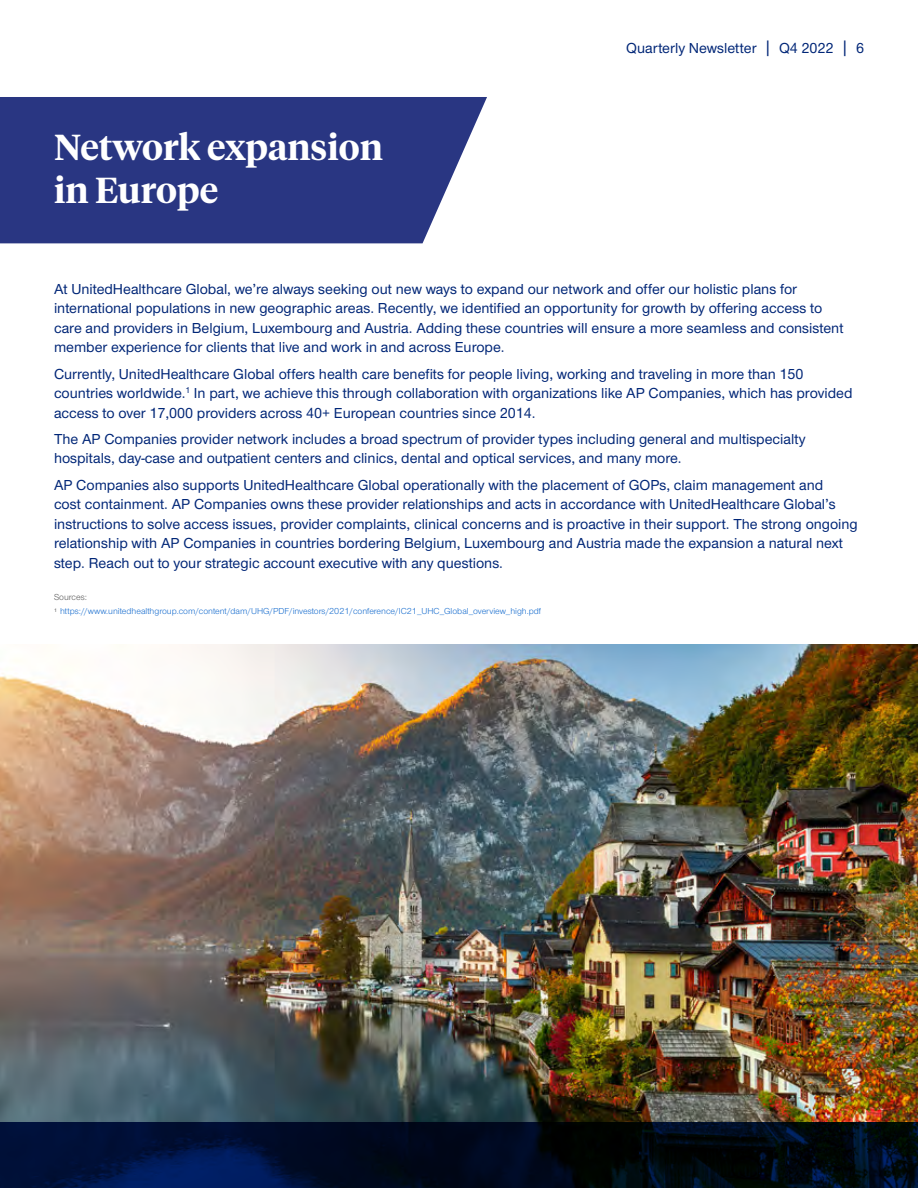
<style>
.page{position:relative;width:918px;height:1188px;background:#fff}
.page>*{position:absolute;margin:0;border:0;box-sizing:border-box;transform-origin:0 0}
.H3{font:600 36px/43.2px "UHC Serif Headline";color:#fff}
.Body{font:500 15px/19.5px "UHC Sans";color:#002677}
.t1{font:9px "UHC Sans";color:#196ecf}
.Disclaimer_Copyrigh{font:9px "UHC Sans";color:#5a5a5a}
.s1{font-size:18.75px}
</style>
<div class="page">
<img style="left:0;top:645px;width:918px;height:477px">
<svg style="left:0;top:1122px;width:918px;height:66px;background:#000c23"></svg>
<div style="left:0;top:97px;width:487px;height:146px;background:#293682"></div>
<p class="H3" style="left:54px;top:124px;width:330px">Network expansion in Europe</p>
<p class="Body" style="left:626px;top:38px;width:239px">Quarterly Newsletter <span class="s1">|</span> Q4 2022 <span class="s1">|</span> 6</p>
<p class="Body" style="left:54px;top:279px;width:791px">At UnitedHealthcare Global, we’re always seeking out new ways to expand our network and offer our holistic plans for international populations in new geographic areas. Recently, we identified an opportunity for growth by offering access to care and providers in Belgium, Luxembourg and Austria. Adding these countries will ensure a more seamless and consistent member experience for clients that live and work in and across Europe.</p>
<p class="Body" style="left:54px;top:363px;width:800px">Currently, UnitedHealthcare Global offers health care benefits for people living, working and traveling in more than 150 countries worldwide.<sup>1</sup> In part, we achieve this through collaboration with organizations like AP Companies, which has provided access to over 17,000 providers across 40+ European countries since 2014.</p>
<p class="Body" style="left:54px;top:429px;width:753px">The AP Companies provider network includes a broad spectrum of provider types including general and multispecialty hospitals, day-case and outpatient centers and clinics, dental and optical services, and many more.</p>
<p class="Body" style="left:54px;top:474px;width:805px">AP Companies also supports UnitedHealthcare Global operationally with the placement of GOPs, claim management and<br>cost containment. AP Companies owns these provider relationships and acts in accordance with UnitedHealthcare Global’s instructions to solve access issues, provider complaints, clinical concerns and is proactive in their support. The strong ongoing relationship with AP Companies in countries bordering Belgium, Luxembourg and Austria made the expansion a natural next step. Reach out to your strategic account executive with any questions.</p>
<p class="Disclaimer_Copyrigh" style="left:54px;top:591px;width:35px">Sources:</p>
<p class="t1" style="left:54px;top:605px;width:489px"><sup>1</sup> https://www.unitedhealthgroup.com/content/dam/UHG/PDF/investors/2021/conference/IC21_UHC_Global_overview_high.pdf</p>
</div>
